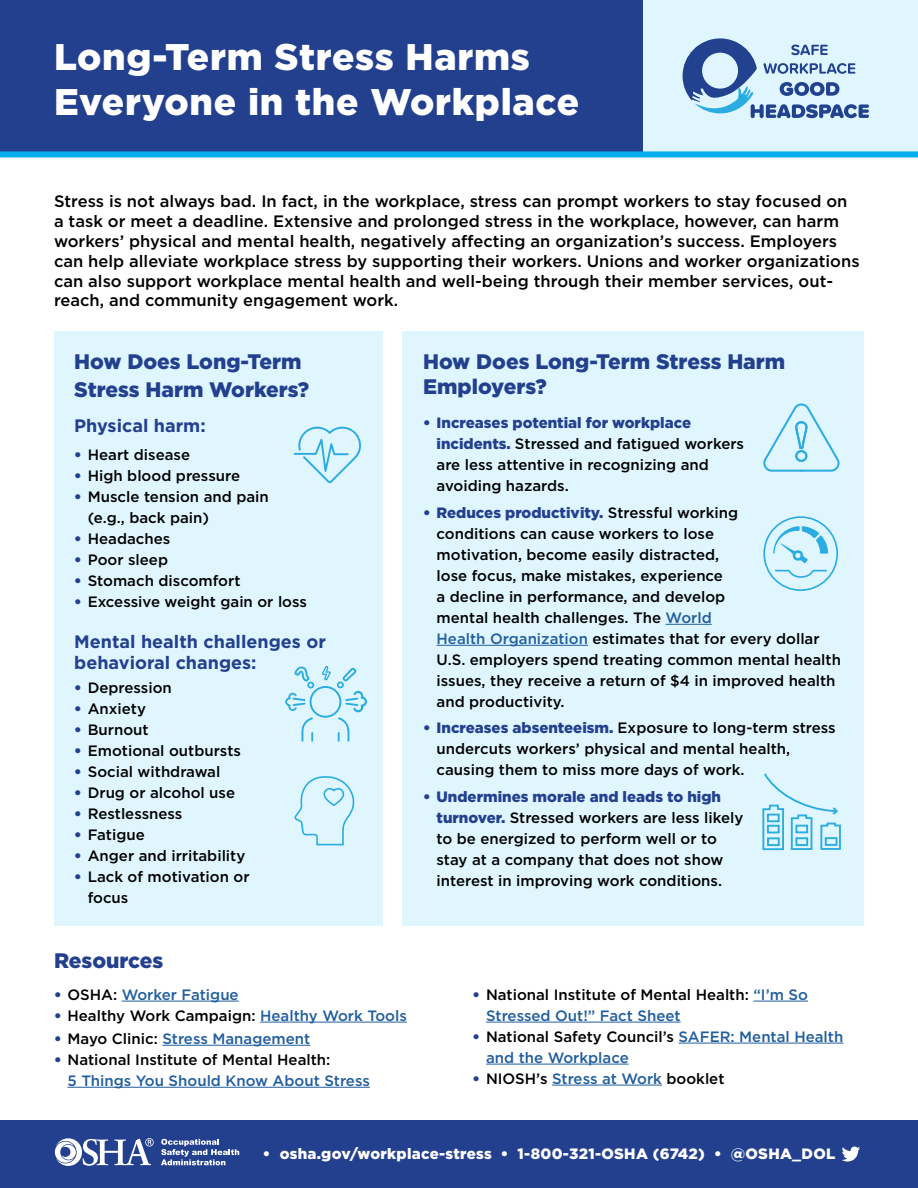
<style>
.page{position:relative;width:918px;height:1188px;background:#fff}
.page>*{position:absolute;margin:0;border:0;box-sizing:border-box;transform-origin:0 0}
.t1{font:900 37.05px/44.5px "Gotham";letter-spacing:.02em;color:#fff}
.heading_2{font:900 21px/25.2px "Gotham";color:#23408f}
.heading_3{font:700 18px/21px "Gotham";color:#23408f}
.Body_1{font:500 16.5px/19.8px "Gotham";color:#000}
.t2{font:500 15px/21px "Gotham";color:#000}
.t3{font:500 15px/21px "Gotham";color:#215e9e}
.t4{font:900 15px "Gotham";letter-spacing:.02em;color:#fff}
.s1{font-weight:900;color:#23408f}
.s2{color:#215e9e}
.s3{color:#000}
</style>
<div class="page">
<div style="left:643px;top:0;width:275px;height:154px;background:#dff6ff"></div>
<div style="left:0;top:0;width:643px;height:154px;background:#23408f"></div>
<div style="left:0;top:151px;width:918px;height:6px;background:#00aeef"></div>
<svg style="left:683px;top:38px;width:186px;height:80px"></svg>
<div style="left:403px;top:332px;width:461px;height:594px;background:#dff6ff"></div>
<hr style="left:666px;top:624px;width:46px;height:1px;background:#215e9e">
<hr style="left:437px;top:645px;width:151px;height:1px;background:#215e9e">
<div style="left:54px;top:332px;width:328px;height:594px;background:#dff6ff"></div>
<hr style="left:122px;top:1001px;width:117px;height:1px;background:#215e9e">
<hr style="left:260px;top:1022px;width:147px;height:1px;background:#215e9e">
<hr style="left:162px;top:1045px;width:148px;height:1px;background:#215e9e">
<hr style="left:68px;top:1087px;width:302px;height:1px;background:#215e9e">
<hr style="left:753px;top:1001px;width:55px;height:1px;background:#215e9e">
<hr style="left:486px;top:1022px;width:195px;height:1px;background:#215e9e">
<hr style="left:679px;top:1043px;width:164px;height:1px;background:#215e9e">
<hr style="left:486px;top:1064px;width:143px;height:1px;background:#215e9e">
<hr style="left:552px;top:1085px;width:110px;height:1px;background:#215e9e">
<svg style="left:763px;top:516px;width:75px;height:75px"></svg>
<svg style="left:762px;top:773px;width:79px;height:78px"></svg>
<div style="left:825px;top:837px;width:12px;height:9px;border:2px solid #2aace2"></div>
<svg style="left:763px;top:403px;width:77px;height:69px"></svg>
<div style="left:795px;top:450px;width:12px;height:12px;border:2px solid #2aace2;border-radius:50%"></div>
<svg style="left:294px;top:776px;width:61px;height:70px"></svg>
<svg style="left:294px;top:426px;width:67px;height:58px"></svg>
<svg style="left:285px;top:665px;width:82px;height:77px"></svg>
<div style="left:307px;top:682px;width:7px;height:6px;border:2px solid #2aace2;border-radius:50%"></div>
<div style="left:337px;top:682px;width:7px;height:6px;border:2px solid #2aace2;border-radius:50%"></div>
<div style="left:0;top:1120px;width:918px;height:68px;background:#23408f"></div>
<svg style="left:161px;top:1139px;width:78px;height:26px"></svg>
<svg style="left:55px;top:1138px;width:99px;height:28px"></svg>
<svg style="left:842px;top:1147px;width:18px;height:15px"></svg>
<p class="t1" style="left:54px;top:35px;width:527px">Long-Term Stress Harms<br>Everyone in the Workplace</p>
<p class="Body_1" style="left:54px;top:191px;width:807px">Stress is not always bad. In fact, in the workplace, stress can prompt workers to stay focused on a task or meet a deadline. Extensive and prolonged stress in the workplace, however, can harm workers’ physical and mental health, negatively affecting an organization’s success. Employers can help alleviate workplace stress by supporting their workers. Unions and worker organizations can also support workplace mental health and well-being through their member services, out&shy;reach, and community engagement work.</p>
<p class="heading_2" style="left:74px;top:347px;width:236px;line-height:28.8px">How Does Long-Term<br>Stress Harm Workers?</p>
<p class="heading_3" style="left:74px;top:415px;width:133px">Physical harm:</p>
<p class="t2" style="left:74px;top:444px;width:117px"><span class="s1">•</span> Heart disease</p>
<p class="t2" style="left:74px;top:465px;width:167px"><span class="s1">•</span> High blood pressure</p>
<p class="t2" style="left:88px;top:486px;width:183px;text-indent:-14px"><span class="s1">•</span> Muscle tension and pain (e.g., back pain)</p>
<p class="t2" style="left:74px;top:528px;width:98px"><span class="s1">•</span> Headaches</p>
<p class="t2" style="left:74px;top:549px;width:95px"><span class="s1">•</span> Poor sleep</p>
<p class="t2" style="left:74px;top:570px;width:168px"><span class="s1">•</span> Stomach discomfort</p>
<p class="t2" style="left:74px;top:591px;width:234px"><span class="s1">•</span> Excessive weight gain or loss</p>
<p class="heading_3" style="left:74px;top:631px;width:253px">Mental health challenges or behavioral changes:</p>
<p class="t2" style="left:74px;top:677px;width:99px"><span class="s1">•</span> Depression</p>
<p class="t2" style="left:74px;top:698px;width:73px"><span class="s1">•</span> Anxiety</p>
<p class="t2" style="left:74px;top:719px;width:76px"><span class="s1">•</span> Burnout</p>
<p class="t2" style="left:74px;top:740px;width:168px"><span class="s1">•</span> Emotional outbursts</p>
<p class="t2" style="left:74px;top:761px;width:148px"><span class="s1">•</span> Social withdrawal</p>
<p class="t2" style="left:74px;top:782px;width:162px"><span class="s1">•</span> Drug or alcohol use</p>
<p class="t2" style="left:74px;top:803px;width:110px"><span class="s1">•</span> Restlessness</p>
<p class="t2" style="left:74px;top:824px;width:72px"><span class="s1">•</span> Fatigue</p>
<p class="t2" style="left:74px;top:845px;width:173px"><span class="s1">•</span> Anger and irritability</p>
<p class="t2" style="left:88px;top:866px;width:163px;text-indent:-14px"><span class="s1">•</span> Lack of motivation or focus</p>
<p class="heading_2" style="left:423px;top:348px;width:364px">How Does Long-Term Stress Harm<br>Employers?</p>
<p class="t2" style="left:437px;top:412px;width:309px;text-indent:-14px"><span class="s1">• Increases potential for workplace incidents.</span> Stressed and fatigued workers are less attentive in recognizing and avoiding hazards.</p>
<p class="t2" style="left:437px;top:502px;width:406px;text-indent:-14px"><span class="s1">• Reduces productivity.</span> Stressful working<br>conditions can cause workers to lose<br>motivation, become easily distracted,<br>lose focus, make mistakes, experience<br>a decline in performance, and develop<br>mental health challenges. The <span class="s2">World<br>Health Organization</span> estimates that for every dollar U.S. employers spend treating common mental health issues, they receive a return of $4 in improved health and productivity.</p>
<p class="t2" style="left:437px;top:717px;width:401px;text-indent:-14px"><span class="s1">• Increases absenteeism.</span> Exposure to long-term stress undercuts workers’ physical and mental health, causing them to miss more days of work.</p>
<p class="t2" style="left:437px;top:786px;width:308px;text-indent:-14px"><span class="s1">• Undermines morale and leads to high turnover.</span> Stressed workers are less likely to be energized to perform well or to stay at a company that does not show interest in improving work conditions.</p>
<p class="heading_2" style="left:54px;top:948px;width:111px">Resources</p>
<p class="t3" style="left:54px;top:984px;width:186px"><span class="s1">•</span> <span class="s3">OSHA:</span> Worker Fatigue</p>
<p class="t2" style="left:54px;top:1005px;width:354px"><span class="s1">•</span> Healthy Work Campaign: <span class="s2">Healthy Work Tools</span></p>
<p class="t3" style="left:54px;top:1028px;width:258px"><span class="s1">•</span> <span class="s3">Mayo Clinic:</span> Stress Management</p>
<p class="t2" style="left:68px;top:1049px;width:304px;text-indent:-14px"><span class="s1">•</span> National Institute of Mental Health:<br><span class="s2">5 Things You Should Know About Stress</span></p>
<p class="t2" style="left:486px;top:984px;width:323px;text-indent:-14px"><span class="s1">•</span> National Institute of Mental Health: <span class="s2">“I’m So<br>Stressed Out!” Fact Sheet</span></p>
<p class="t3" style="left:486px;top:1026px;width:359px;text-indent:-14px"><span class="s1">•</span> <span class="s3">National Safety Council’s</span> SAFER: Mental Health and the Workplace</p>
<p class="t2" style="left:473px;top:1068px;width:254px"><span class="s1">•</span> NIOSH’s <span class="s2">Stress at Work</span> booklet</p>
<p class="t4" style="left:263px;top:1144px;width:574px">• osha.gov/workplace-stress • 1-800-321-OSHA (6742) • @OSHA_DOL</p>
</div>
